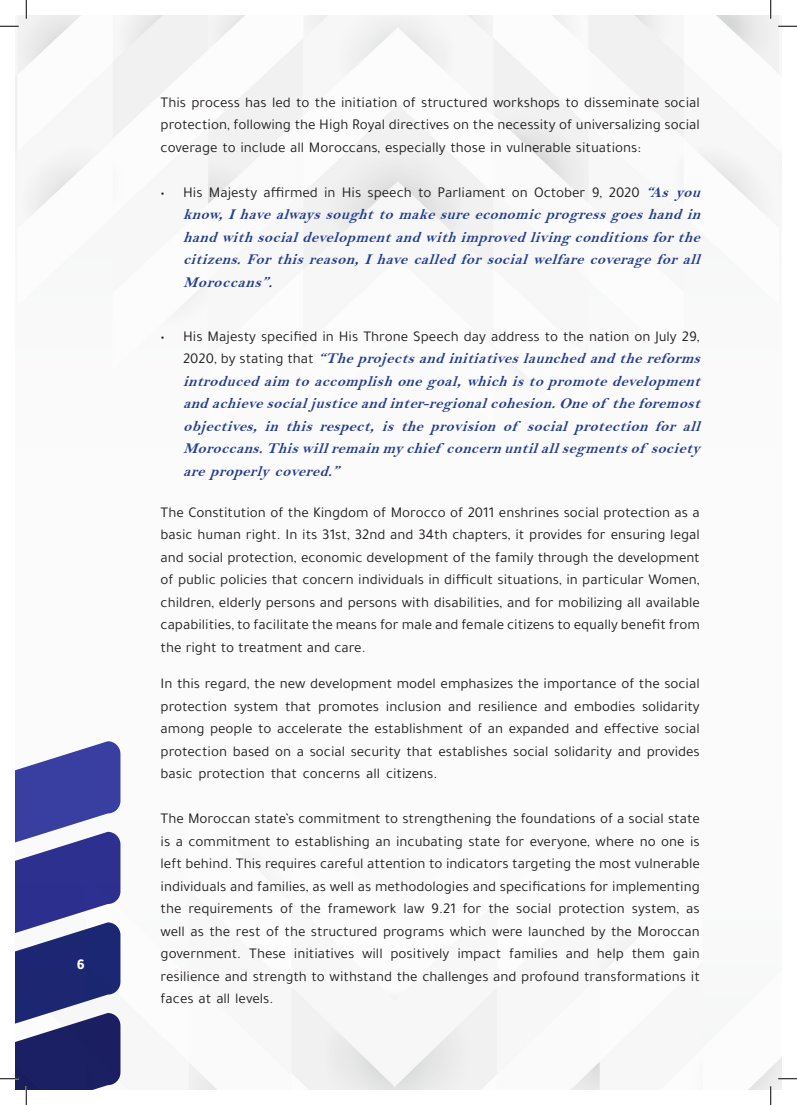
<style>
.page{position:relative;width:797px;height:1105px;background:#fff}
.page>*{position:absolute;margin:0;border:0;box-sizing:border-box;transform-origin:0 0}
.t1{font:15px/22.5px "Tajawal";color:#231f20;text-align:justify}
.t2{font:italic 15px "Bell MT Bold";letter-spacing:.03em;color:#253f8e}
.t3{font:800 15px "Tajawal";color:#fff}
.s1{font-family:"Bell MT Bold";font-style:italic;color:#253f8e}
</style>
<div class="page">
<svg style="left:0;top:25px;width:19px;height:2px"></svg>
<svg style="left:778px;top:25px;width:19px;height:2px"></svg>
<svg style="left:778px;top:1078px;width:19px;height:1px"></svg>
<svg style="left:25px;top:0;width:2px;height:19px"></svg>
<svg style="left:0;top:741px;width:120px;height:364px"></svg>
<svg style="left:770px;top:0;width:1px;height:19px"></svg>
<svg style="left:770px;top:1086px;width:1px;height:19px"></svg>
<p class="t3" style="left:77px;top:952px;width:10px">6</p>
<p class="t1" style="left:161px;top:91px;width:540px">This process has led to the initiation of structured workshops to disseminate social protection, following the High Royal directives on the necessity of universalizing social coverage to include all Moroccans, especially those in vulnerable situations:</p>
<p class="t2" style="left:650px;top:183px;width:57px">As you</p>
<p class="t1" style="left:183px;top:181px;width:476px">His Majesty affirmed in His speech to Parliament on October 9, 2020 <span class="s1">“</span></p>
<p class="t1" style="left:161px;top:181px;width:6px">•</p>
<p class="t2" style="left:218px;top:206px;width:488px">I, have always sought to make sure economic progress goes hand in</p>
<p class="t2" style="left:183px;top:206px;width:44px">know</p>
<p class="t2" style="left:183px;top:228px;width:524px">hand with social develop ment and with imp roved living conditions for the</p>
<p class="t2" style="left:354px;top:251px;width:353px">I, have called for social welfare coverage for all</p>
<p class="t2" style="left:237px;top:251px;width:124px">. For this reason</p>
<p class="t2" style="left:183px;top:251px;width:61px">citizens</p>
<p class="t1" style="left:161px;top:325px;width:6px">•</p>
<p class="t2" style="left:261px;top:273px;width:18px">.“</p>
<p class="t2" style="left:183px;top:273px;width:85px">Moroccans</p>
<p class="t1" style="left:183px;top:325px;width:518px">His Majesty specified in His Throne Speech day address to the nation on July 29,</p>
<p class="t2" style="left:325px;top:349px;width:382px">The projects and initiatives launched and the reforms</p>
<p class="t1" style="left:183px;top:347px;width:149px">2020, by stating that <span class="s1">“</span></p>
<p class="t2" style="left:183px;top:372px;width:280px">introduced aim to accomplish one goal</p>
<p class="t2" style="left:457px;top:372px;width:250px">, which is to promote develop ment</p>
<p class="t2" style="left:183px;top:394px;width:375px">and achieve socialjustice and inter regional cohesion</p>
<p class="t2" style="left:551px;top:394px;width:156px">. One of the foremost</p>
<p class="t2" style="left:423px;top:394px;width:13px">-</p>
<p class="t2" style="left:183px;top:417px;width:77px">objectives</p>
<p class="t2" style="left:370px;top:417px;width:148px">, is the provision of</p>
<p class="t2" style="left:527px;top:417px;width:180px">social protection for all</p>
<p class="t2" style="left:253px;top:417px;width:124px">, in this resp ect</p>
<p class="t2" style="left:259px;top:439px;width:442px">. This will remain my chief concern until all segments of society</p>
<p class="t2" style="left:183px;top:439px;width:83px">Moroccans</p>
<p class="t2" style="left:183px;top:462px;width:152px">are prop erly covered</p>
<p class="t1" style="left:161px;top:501px;width:540px">The Constitution of the Kingdom of Morocco of 2011 enshrines social protection as a basic human right In. its 31st, 32nd and 34th chapters it, provides for ensuring legal and social protection, economic development of the family through the development of public policies that concern individuals in difficult situations in, particular Women, children, elderly persons and persons with disabilities, and for mobilizing all available capabilities to, facilitate the means for male and female citizens to equally benefit from the right to treatment and care.</p>
<p class="t1" style="left:161px;top:672px;width:540px">In this regard, the new development model emphasizes the importance of the social protection system that promotes inclusion and resilience and embodies solidarity among people to accelerate the establishment of an expanded and effective social protection based on a social security that establishes social solidarity and provides basic protection that concerns all citizens.</p>
<p class="t1" style="left:161px;top:807px;width:540px;text-align:right">The Moroccan states’ commitment to strengthening the foundations of a social state is a commitment to establishing an incubating state for everyone, where no one is left behind. This requires careful attention to indicators targeting the most vulnerable individuals and families, as well as methodologies and specifications for implementing as</p>
<p class="t2" style="left:328px;top:462px;width:18px">“.</p>
<p class="t1" style="left:431px;top:897px;width:26px">9.21</p>
<p class="t1" style="left:161px;top:897px;width:22px">the</p>
<p class="t1" style="left:161px;top:920px;width:540px">well as the rest of the structured programs which were launched by the Moroccan</p>
<p class="t1" style="left:673px;top:942px;width:28px">gain</p>
<p class="t1" style="left:188px;top:897px;width:86px">requirements</p>
<p class="t1" style="left:280px;top:897px;width:15px">of</p>
<p class="t1" style="left:300px;top:897px;width:22px">the</p>
<p class="t1" style="left:328px;top:897px;width:70px">framework</p>
<p class="t1" style="left:403px;top:897px;width:22px">law</p>
<p class="t1" style="left:463px;top:897px;width:20px">for</p>
<p class="t1" style="left:488px;top:897px;width:22px">the</p>
<p class="t1" style="left:516px;top:897px;width:37px">social</p>
<p class="t1" style="left:558px;top:897px;width:68px">protection</p>
<p class="t1" style="left:632px;top:897px;width:49px">system,</p>
<p class="t1" style="left:249px;top:942px;width:38px">These</p>
<p class="t1" style="left:294px;top:942px;width:62px">initiatives</p>
<p class="t1" style="left:362px;top:942px;width:22px">will</p>
<p class="t1" style="left:390px;top:942px;width:60px">positively</p>
<p class="t1" style="left:457px;top:942px;width:45px">impact</p>
<p class="t1" style="left:509px;top:942px;width:50px">families</p>
<p class="t1" style="left:597px;top:942px;width:28px">help</p>
<p class="t1" style="left:631px;top:942px;width:35px">them</p>
<p class="t1" style="left:565px;top:942px;width:25px">and</p>
<p class="t1" style="left:161px;top:942px;width:540px;text-align:left">government.<br>resilience and strength to withstand the challenges and profound transformations it faces at all levels.</p>
</div>
